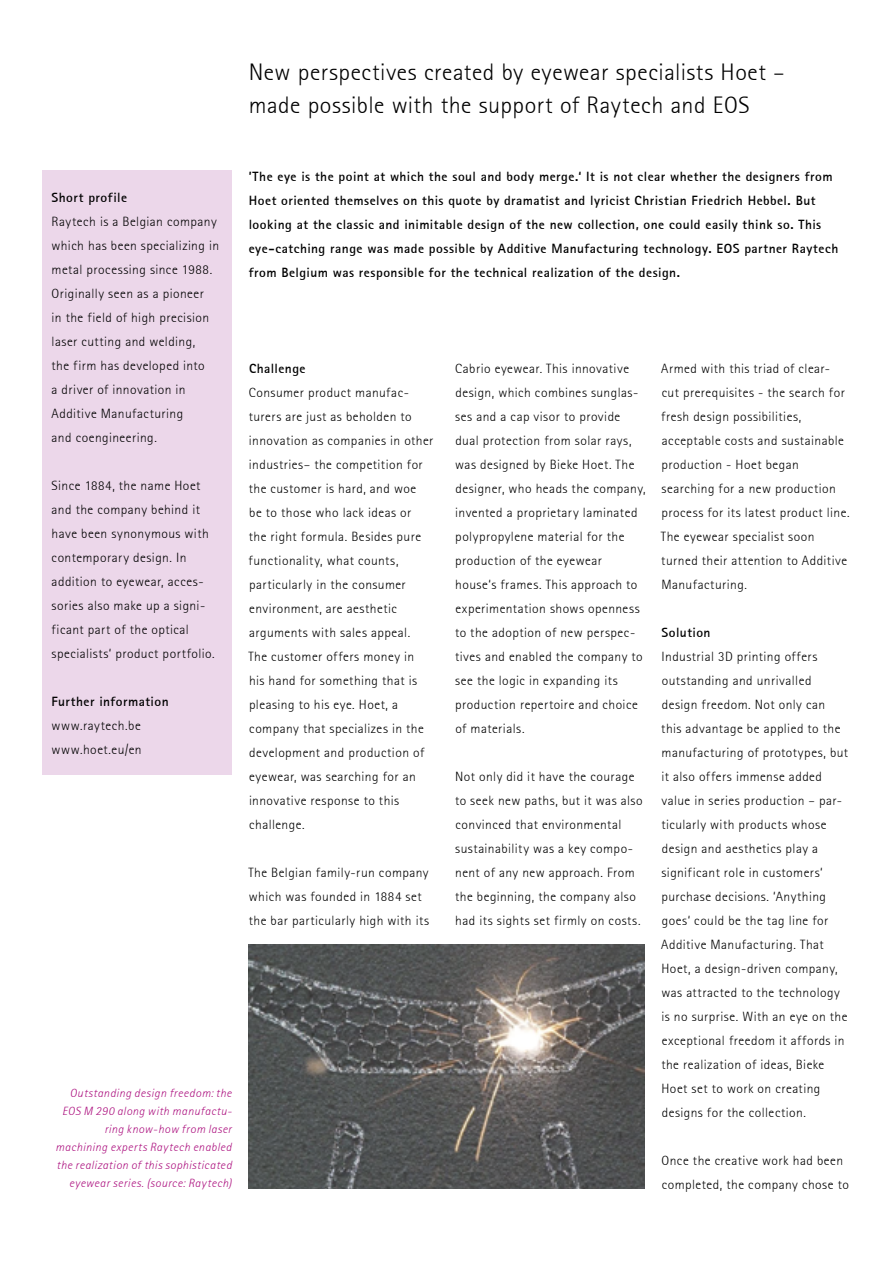
<style>
.page{position:relative;width:893px;height:1263px;background:#fff}
.page>*{position:absolute;margin:0;border:0;box-sizing:border-box;transform-origin:0 0}
.t1{font:24px/33px "Rotis San Ser T Ligh";letter-spacing:.02em;color:#000}
.t2{font:13.5px/24px "Rotis San Ser T Ligh";letter-spacing:.035em;color:#000}
.t3{font:700 13.5px/24px "Rotis San Ser T";letter-spacing:.035em;color:#000}
.t4{font:12px/18px "Rotis San Ser T Ligh Ital";letter-spacing:.035em;color:#ad1380;text-align:right}
</style>
<div class="page">
<img style="left:249px;top:945px;width:395px;height:243px">
<div style="left:43px;top:171px;width:189px;height:604px;background:#ecd7ea"></div>
<h1 class="t1" style="left:249px;top:56px;width:537px">New perspectives created by eyewear specialists Hoet – made possible with the support of Raytech and EOS</h1>
<p class="t3" style="left:52px;top:185px;width:77px">Short profile</p>
<p class="t2" style="left:52px;top:210px;width:169px">Raytech is a Belgian company which has been specializing in metal processing since 1988.<br>Originally seen as a pioneer<br>in the field of high precision laser cutting and welding,<br>the firm has developed into<br>a driver of innovation in<br>Additive Manufacturing<br>and coengineering.</p>
<p class="t2" style="left:52px;top:474px;width:165px">Since 1884, the name Hoet and the company behind it have been synonymous with contemporary design. In addition to eyewear, acces&shy;sories also make up a signi&shy;ficant part of the optical specialists‘ product portfolio.</p>
<p class="t3" style="left:52px;top:689px;width:119px">Further information</p>
<p class="t2" style="left:52px;top:714px;width:92px">www.raytech.be www.hoet.eu/en</p>
<p class="t4" style="left:56px;top:1084px;width:178px">Outstanding design freedom: the EOS M 290 along with manufactu&shy;ring know-how from laser machining experts Raytech enabled the realization of this sophisticated eyewear series. (source: Raytech)</p>
<p class="t3" style="left:249px;top:164px;width:591px">’The eye is the point at which the soul and body merge.‘ It is not clear whether the designers from Hoet oriented themselves on this quote by dramatist and lyricist Christian Friedrich Hebbel. But looking at the classic and inimitable design of the new collection, one could easily think so. This eye-catching range was made possible by Additive Manufacturing technology. EOS partner Raytech from Belgium was responsible for the technical realization of the design.</p>
<p class="t3" style="left:249px;top:356px;width:58px">Challenge</p>
<p class="t2" style="left:248px;top:380px;width:187px">Consumer product manufac&shy;turers are just as beholden to innovation as companies in other industries– the competition for the customer is hard, and woe<br>be to those who lack ideas or<br>the right formula. Besides pure functionality, what counts, particularly in the consumer environment, are aesthetic arguments with sales appeal.<br>The customer offers money in<br>his hand for something that is pleasing to his eye. Hoet, a company that specializes in the development and production of eyewear, was searching for an innovative response to this challenge.</p>
<p class="t2" style="left:248px;top:860px;width:182px">The Belgian family-run company which was founded in 1884 set the bar particularly high with its</p>
<p class="t2" style="left:455px;top:356px;width:192px">Cabrio eyewear. This innovative design, which combines sunglas&shy;ses and a cap visor to provide dual protection from solar rays, was designed by Bieke Hoet. The designer, who heads the company, invented a proprietary laminated polypropylene material for the production of the eyewear house‘s frames. This approach to experimentation shows openness to the adoption of new perspec&shy;tives and enabled the company to see the logic in expanding its production repertoire and choice of materials.</p>
<p class="t2" style="left:455px;top:764px;width:189px">Not only did it have the courage to seek new paths, but it was also convinced that environmental sustainability was a key compo&shy;nent of any new approach. From the beginning, the company also had its sights set firmly on costs.</p>
<p class="t2" style="left:661px;top:356px;width:190px">Armed with this triad of clear&shy;cut prerequisites - the search for fresh design possibilities, acceptable costs and sustainable production - Hoet began searching for a new production process for its latest product line.<br>The eyewear specialist soon turned their attention to Additive<br>Manufacturing.</p>
<p class="t3" style="left:661px;top:620px;width:51px">Solution</p>
<p class="t2" style="left:661px;top:644px;width:188px">Industrial 3D printing offers outstanding and unrivalled design freedom. Not only can this advantage be applied to the manufacturing of prototypes, but it also offers immense added value in series production – par&shy;ticularly with products whose design and aesthetics play a significant role in customers‘ purchase decisions. ‘Anything goes‘ could be the tag line for<br>Additive Manufacturing. That<br>Hoet, a design-driven company, was attracted to the technology is no surprise. With an eye on the exceptional freedom it affords in the realization of ideas, Bieke<br>Hoet set to work on creating designs for the collection.</p>
<p class="t2" style="left:661px;top:1148px;width:189px">Once the creative work had been completed, the company chose to</p>
</div>
